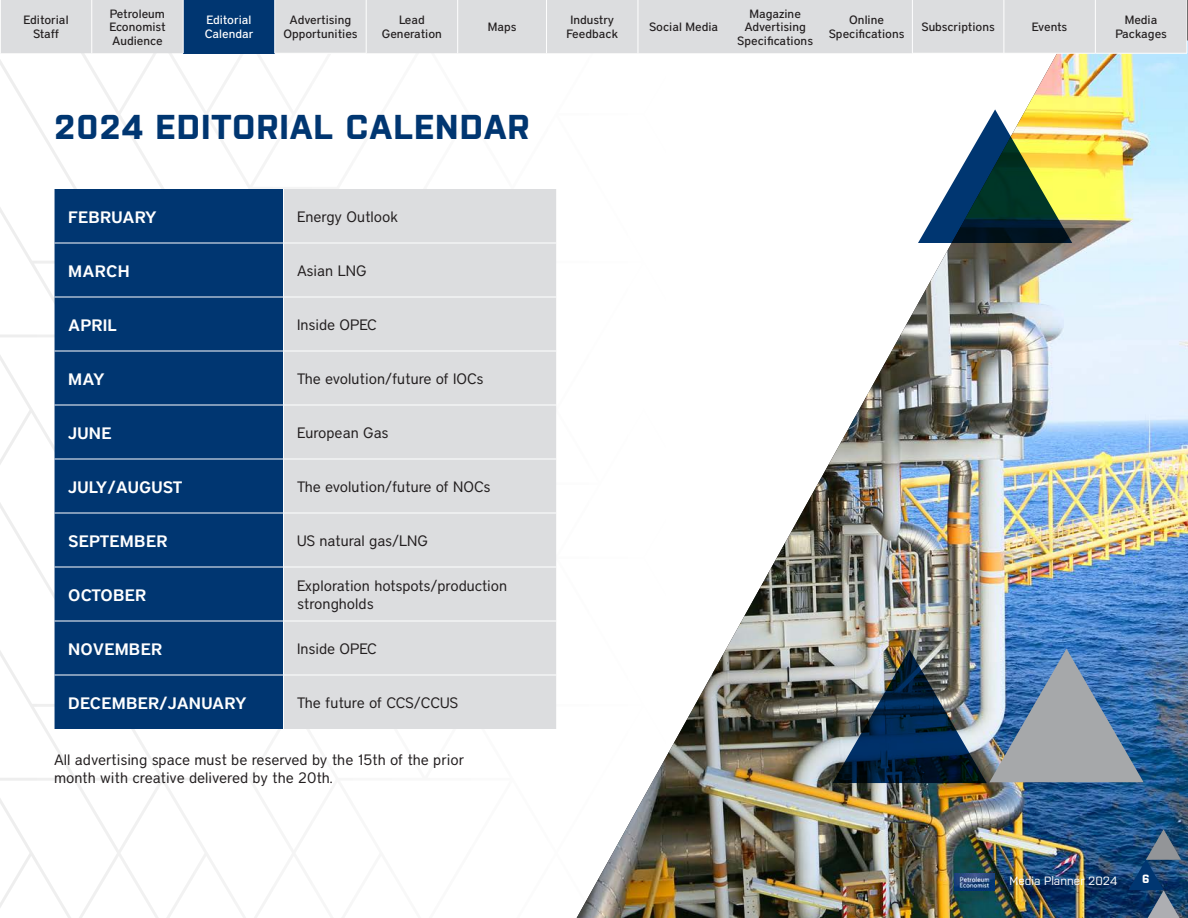
<style>
.page{position:relative;width:1188px;height:918px;background:#fff}
.page>*{position:absolute;margin:0;border:0;box-sizing:border-box;transform-origin:0 0}
.t1{font:700 34.5px "Purista";letter-spacing:.03em;color:#003671}
.t2{font:600 16.5px "District";letter-spacing:.015em;color:#fff}
.t3{font:15px/18px "District";color:#231f20}
.t4{font:500 12px/13.5px "District";color:#231f20;text-align:center}
.t5{font:500 12px/13.5px "District";color:#fff}
.t6{font:12px "Purista";color:#fff}
.t7{font:700 12px "Purista";color:#fff}
</style>
<div class="page">
<svg style="left:0;top:53px;width:577px;height:865px"></svg>
<img style="left:577px;top:53px;width:611px;height:865px">
<svg style="left:918px;top:109px;width:154px;height:134px"></svg>
<img style="left:833px;top:649px;width:311px;height:134px">
<div style="left:1px;top:0;width:1186px;height:53px;background:#dcdddf"></div>
<div style="left:183px;top:0;width:92px;height:53px;background:#003671"></div>
<hr style="left:912px;top:53px;width:92px;height:1px;background:#fff">
<hr style="left:1004px;top:53px;width:91px;height:1px;background:#fff">
<hr style="left:1095px;top:53px;width:92px;height:1px;background:#fff">
<hr style="left:912px;top:0;width:1px;height:53px;background:#fff">
<hr style="left:1004px;top:0;width:1px;height:53px;background:#fff">
<hr style="left:1095px;top:0;width:1px;height:53px;background:#fff">
<hr style="left:638px;top:0;width:1px;height:53px;background:#fff">
<hr style="left:92px;top:0;width:1px;height:53px;background:#fff">
<hr style="left:183px;top:0;width:1px;height:53px;background:#fff">
<hr style="left:274px;top:0;width:1px;height:53px;background:#fff">
<hr style="left:366px;top:0;width:1px;height:53px;background:#fff">
<hr style="left:275px;top:53px;width:91px;height:1px;background:#fff">
<hr style="left:457px;top:0;width:1px;height:53px;background:#fff">
<hr style="left:546px;top:0;width:1px;height:53px;background:#fff">
<div style="left:55px;top:189px;width:228px;height:540px;background:#003671"></div>
<div style="left:284px;top:189px;width:272px;height:540px;background:#dcdddf"></div>
<hr style="left:283px;top:243px;width:1px;height:54px;background:#fff">
<hr style="left:283px;top:297px;width:1px;height:54px;background:#fff">
<hr style="left:283px;top:351px;width:1px;height:54px;background:#fff">
<hr style="left:283px;top:405px;width:1px;height:54px;background:#fff">
<hr style="left:283px;top:459px;width:1px;height:54px;background:#fff">
<hr style="left:283px;top:513px;width:1px;height:54px;background:#fff">
<hr style="left:283px;top:567px;width:1px;height:54px;background:#fff">
<hr style="left:283px;top:621px;width:1px;height:54px;background:#fff">
<hr style="left:283px;top:675px;width:1px;height:54px;background:#fff">
<hr style="left:55px;top:243px;width:229px;height:1px;background:#fff">
<hr style="left:284px;top:243px;width:272px;height:1px;background:#fff">
<hr style="left:55px;top:297px;width:229px;height:1px;background:#fff">
<hr style="left:284px;top:297px;width:272px;height:1px;background:#fff">
<hr style="left:55px;top:351px;width:229px;height:1px;background:#fff">
<hr style="left:284px;top:351px;width:272px;height:1px;background:#fff">
<hr style="left:55px;top:405px;width:229px;height:1px;background:#fff">
<hr style="left:284px;top:405px;width:272px;height:1px;background:#fff">
<hr style="left:55px;top:459px;width:229px;height:1px;background:#fff">
<hr style="left:284px;top:459px;width:272px;height:1px;background:#fff">
<hr style="left:55px;top:513px;width:229px;height:1px;background:#fff">
<hr style="left:284px;top:513px;width:272px;height:1px;background:#fff">
<hr style="left:55px;top:567px;width:229px;height:1px;background:#fff">
<hr style="left:284px;top:567px;width:272px;height:1px;background:#fff">
<hr style="left:55px;top:621px;width:229px;height:1px;background:#fff">
<hr style="left:284px;top:621px;width:272px;height:1px;background:#fff">
<hr style="left:55px;top:675px;width:229px;height:1px;background:#fff">
<hr style="left:284px;top:675px;width:272px;height:1px;background:#fff">
<hr style="left:283px;top:189px;width:1px;height:54px;background:#fff">
<img style="left:954px;top:873px;width:40px;height:17px">
<svg style="left:1128px;top:829px;width:53px;height:89px;background:#2f547c"></svg>
<p class="t4" style="left:23px;top:13px;width:47px">Editorial</p>
<p class="t4" style="left:33px;top:27px;width:28px">Staff</p>
<p class="t4" style="left:109px;top:6px;width:58px;text-align:justify">Petroleum Economist Audience</p>
<p class="t5" style="left:205px;top:13px;width:50px">Editorial<br>Calendar</p>
<p class="t4" style="left:283px;top:13px;width:76px">Advertising<br>Opportunities</p>
<p class="t4" style="left:382px;top:13px;width:62px">Lead<br>Generation</p>
<p class="t4" style="left:488px;top:20px;width:30px">Maps</p>
<p class="t4" style="left:567px;top:13px;width:53px">Industry<br>Feedback</p>
<p class="t4" style="left:649px;top:20px;width:71px">Social Media</p>
<p class="t4" style="left:744px;top:6px;width:63px">Magazine<br>Advertising</p>
<p class="t4" style="left:737px;top:33px;width:77px">Specifications</p>
<p class="t4" style="left:829px;top:13px;width:77px">Online<br>Specifications</p>
<p class="t4" style="left:921px;top:20px;width:75px">Subscriptions</p>
<p class="t4" style="left:1032px;top:20px;width:37px">Events</p>
<p class="t4" style="left:1115px;top:13px;width:53px">Media<br>Packages</p>
<p class="t1" style="left:54px;top:108px;width:477px">2024 EDITORIAL CALENDAR</p>
<p class="t2" style="left:68px;top:207px;width:90px">FEBRUARY</p>
<p class="t3" style="left:297px;top:208px;width:103px">Energy Outlook</p>
<p class="t2" style="left:68px;top:261px;width:63px">MARCH</p>
<p class="t3" style="left:297px;top:262px;width:71px">Asian LNG</p>
<p class="t2" style="left:68px;top:315px;width:50px">APRIL</p>
<p class="t3" style="left:297px;top:316px;width:82px">Inside OPEC</p>
<p class="t2" style="left:68px;top:369px;width:38px">MAY</p>
<p class="t3" style="left:297px;top:370px;width:188px">The evolution/future of IOCs</p>
<p class="t2" style="left:68px;top:423px;width:45px">JUNE</p>
<p class="t3" style="left:297px;top:424px;width:93px">European Gas</p>
<p class="t2" style="left:68px;top:477px;width:116px">JULY/AUGUST</p>
<p class="t3" style="left:297px;top:478px;width:195px">The evolution/future of NOCs</p>
<p class="t2" style="left:68px;top:531px;width:101px">SEPTEMBER</p>
<p class="t3" style="left:297px;top:532px;width:133px">US natural gas/LNG</p>
<p class="t2" style="left:68px;top:585px;width:79px">OCTOBER</p>
<p class="t3" style="left:297px;top:577px;width:212px">Exploration hotspots/production strongholds</p>
<p class="t2" style="left:68px;top:639px;width:95px">NOVEMBER</p>
<p class="t3" style="left:297px;top:640px;width:82px">Inside OPEC</p>
<p class="t2" style="left:68px;top:693px;width:180px">DECEMBER/JANUARY</p>
<p class="t3" style="left:297px;top:694px;width:163px">The future of CCS/CCUS</p>
<p class="t3" style="left:54px;top:750px;width:412px">All advertising space must be reserved by the 15th of the prior month with creative delivered by the 20th.</p>
<p class="t6" style="left:1010px;top:874px;width:109px">Media Planner 2024</p>
<p class="t7" style="left:1142px;top:872px;width:9px">6</p>
</div>
